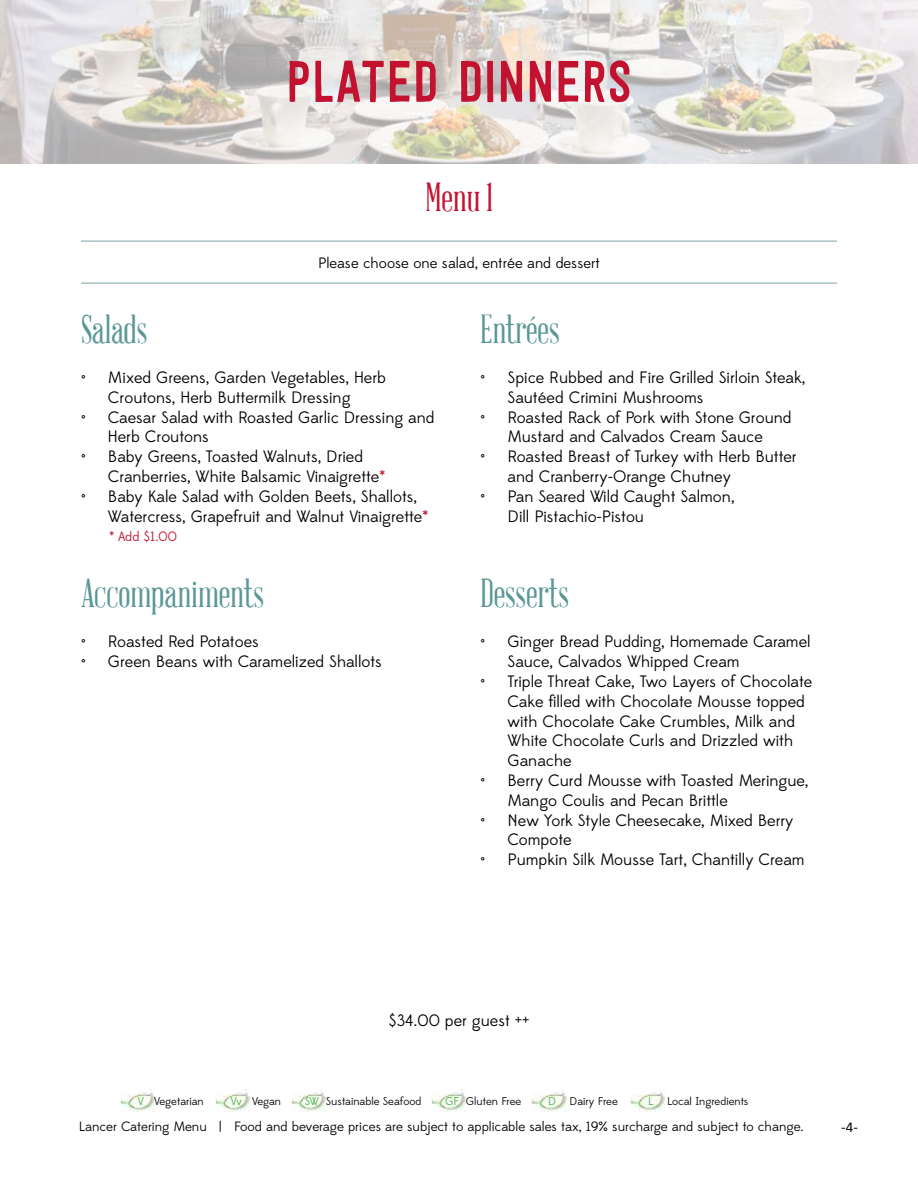
<style>
.page{position:relative;width:918px;height:1188px;background:#fff}
.page>*{position:absolute;margin:0;border:0;box-sizing:border-box;transform-origin:0 0}
.t1{font:59.4px "Festivo Letters No 19";color:#c2122f;scale:.91 1}
.t2{font:39.6px "Abraham Lincoln";color:#5a9796;scale:.91 1}
.t3{font:39.6px "Abraham Lincoln";color:#c2122f;scale:.91 1}
.t4{font:16.5px/19.8px "Edmondsans";color:#000}
.t5{font:15px "Edmondsans";color:#000}
.t6{font:15px "Calibri";color:#000}
.t7{font:13.5px "Edmondsans";color:#000}
.t8{font:13.5px "Edmondsans";color:#c2122f}
.t9{font:11.25px "Edmondsans";color:#000}
.s1{color:#c2122f}
.s2{color:#41ad49}
</style>
<div class="page">
<img style="left:120px;top:1092px;width:35px;height:20px">
<img style="left:216px;top:1092px;width:34px;height:20px">
<img style="left:291px;top:1092px;width:35px;height:20px">
<img style="left:432px;top:1092px;width:34px;height:20px">
<img style="left:532px;top:1092px;width:35px;height:20px">
<img style="left:630px;top:1092px;width:35px;height:20px">
<img style="left:0;top:0;width:918px;height:164px">
<hr style="left:81px;top:282px;width:756px;height:2px;background:#a8c1c2">
<hr style="left:81px;top:240px;width:756px;height:2px;background:#a8c1c2">
<h1 class="t1" style="left:286px;top:46px;width:382px">PLATED DINNERS</h1>
<h2 class="t3" style="left:425px;top:177px;width:75px">Menu 1</h2>
<p class="t5" style="left:318px;top:254px;width:283px">Please choose one salad, entrée and dessert</p>
<h2 class="t2" style="left:81px;top:309px;width:75px">Salads</h2>
<p class="t4" style="left:81px;top:368px;width:307px;text-align:center">• Mixed Greens, Garden Vegetables, Herb<br>Croutons, Herb Buttermilk Dressing</p>
<p class="t4" style="left:108px;top:408px;width:328px;text-indent:-27px">• Caesar Salad with Roasted Garlic Dressing and<br>Herb Croutons</p>
<p class="t4" style="left:108px;top:447px;width:279px;text-indent:-27px">• Baby Greens, Toasted Walnuts, Dried<br>Cranberries, White Balsamic Vinaigrette<span class="s1">*</span></p>
<p class="t4" style="left:108px;top:487px;width:322px;text-indent:-27px">• Baby Kale Salad with Golden Beets, Shallots,<br>Watercress, Grapefruit and Walnut Vinaigrette<span class="s1">*</span></p>
<p class="t8" style="left:109px;top:528px;width:69px">* Add $1.00</p>
<h2 class="t2" style="left:81px;top:572px;width:203px">Accompaniments</h2>
<p class="t4" style="left:81px;top:633px;width:179px">• Roasted Red Potatoes</p>
<p class="t4" style="left:81px;top:652px;width:303px">• Green Beans with Caramelized Shallots</p>
<h2 class="t2" style="left:481px;top:309px;width:89px">Entrées</h2>
<p class="t4" style="left:508px;top:368px;width:299px;text-indent:-27px">• Spice Rubbed and Fire Grilled Sirloin Steak,<br>Sautéed Crimini Mushrooms</p>
<p class="t4" style="left:481px;top:408px;width:313px;text-align:center">• Roasted Rack of Pork with Stone Ground<br>Mustard and Calvados Cream Sauce</p>
<p class="t4" style="left:508px;top:447px;width:291px;text-indent:-27px">• Roasted Breast of Turkey with Herb Butter and Cranberry-Orange Chutney</p>
<p class="t4" style="left:508px;top:487px;width:228px;text-indent:-27px">• Pan Seared Wild Caught Salmon,<br>Dill Pistachio-Pistou</p>
<h2 class="t2" style="left:481px;top:572px;width:99px">Desserts</h2>
<p class="t4" style="left:508px;top:633px;width:305px;text-indent:-27px">• Ginger Bread Pudding, Homemade Caramel<br>Sauce, Calvados Whipped Cream</p>
<p class="t4" style="left:508px;top:672px;width:306px;text-indent:-27px">• Triple Threat Cake, Two Layers of Chocolate Cake filled with Chocolate Mousse topped with Chocolate Cake Crumbles, Milk and White Chocolate Curls and Drizzled with Ganache</p>
<p class="t4" style="left:508px;top:771px;width:302px;text-indent:-27px">• Berry Curd Mousse with Toasted Meringue,<br>Mango Coulis and Pecan Brittle</p>
<p class="t4" style="left:508px;top:811px;width:288px;text-indent:-27px">• New York Style Cheesecake, Mixed Berry<br>Compote</p>
<p class="t4" style="left:481px;top:850px;width:326px">• Pumpkin Silk Mousse Tart, Chantilly Cream</p>
<p class="t4" style="left:389px;top:1011px;width:142px">$34.00 per guest ++</p>
<p class="t9" style="left:138px;top:1095px;width:67px"><span class="s2">V</span> Vegetarian</p>
<p class="t9" style="left:231px;top:1095px;width:52px"><span class="s2">Vv</span> Vegan</p>
<p class="t9" style="left:305px;top:1095px;width:118px"><span class="s2">SW</span> Sustainable Seafood</p>
<p class="t9" style="left:445px;top:1095px;width:78px"><span class="s2">GF</span> Gluten Free</p>
<p class="t9" style="left:548px;top:1095px;width:71px"><span class="s2">D</span> Dairy Free</p>
<p class="t9" style="left:648px;top:1095px;width:102px"><span class="s2">L</span> Local Ingredients</p>
<p class="t7" style="left:79px;top:1119px;width:727px">Lancer Catering Menu | Food and beverage prices are subject to applicable sales tax, 19% surcharge and subject to change.</p>
<p class="t6" style="left:841px;top:1117px;width:18px">-4-</p>
</div>
